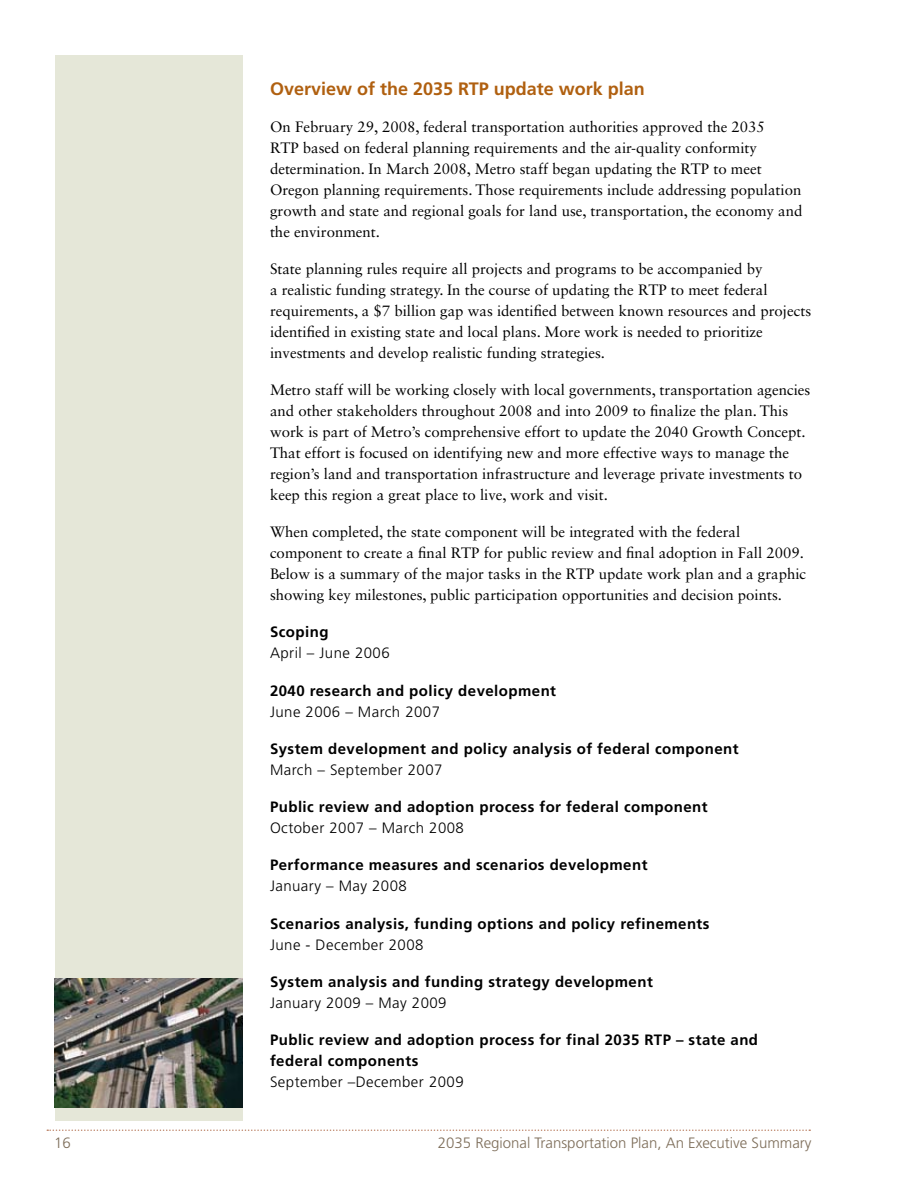
<style>
.page{position:relative;width:918px;height:1188px;background:#fff}
.page>*{position:absolute;margin:0;border:0;box-sizing:border-box;transform-origin:0 0}
.t1{font:700 18px "Frutiger LT Std";color:#b06010}
.t2{font:15px/21px "Sabon LT Std";color:#000}
.t3{font:700 15px/21px "Frutiger LT Std";letter-spacing:.03em;color:#000}
.t4{font:300 15px "Frutiger LT Std";letter-spacing:.03em;color:#000}
.t5{font:300 15px "Frutiger LT Std";color:#7d6d59}
</style>
<div class="page">
<div style="left:56px;top:55px;width:187px;height:1065px;background:#e5e7d8"></div>
<svg style="left:47px;top:1130px;width:763px;height:1px"></svg>
<img style="left:54px;top:979px;width:189px;height:129px">
<p class="t1" style="left:270px;top:78px;width:376px">Overview of the 2035 RTP update work plan</p>
<p class="t2" style="left:270px;top:116px;width:534px">On February 29, 2008, federal transportation authorities approved the 2035<br>RTP based on federal planning requirements and the air-quality conformity determination. In March 2008, Metro staff began updating the RTP to meet Oregon planning requirements. Those requirements include addressing population growth and state and regional goals for land use, transportation, the economy and the environment.</p>
<p class="t2" style="left:270px;top:258px;width:543px">State planning rules require all projects and programs to be accompanied by<br>a realistic funding strategy. In the course of updating the RTP to meet federal requirements, a $7 billion gap was identified between known resources and projects identified in existing state and local plans. More work is needed to prioritize investments and develop realistic funding strategies.</p>
<p class="t2" style="left:270px;top:379px;width:542px">Metro staff will be working closely with local governments, transportation agencies and other stakeholders throughout 2008 and into 2009 to finalize the plan. This work is part of Metro’s comprehensive effort to update the 2040 Growth Concept.<br>That effort is focused on identifying new and more effective ways to manage the region’s land and transportation infrastructure and leverage private investments to keep this region a great place to live, work and visit.</p>
<p class="t2" style="left:270px;top:521px;width:538px">When completed, the state component will be integrated with the federal component to create a final RTP for public review and final adoption in Fall 2009.<br>Below is a summary of the major tasks in the RTP update work plan and a graphic showing key milestones, public participation opportunities and decision points.</p>
<p class="t3" style="left:270px;top:622px;width:60px">Scoping</p>
<p class="t4" style="left:270px;top:645px;width:121px">April – June 2006</p>
<p class="t3" style="left:270px;top:680px;width:288px">2040 research and policy development</p>
<p class="t4" style="left:270px;top:703px;width:172px">June 2006 – March 2007</p>
<p class="t3" style="left:270px;top:738px;width:470px">System development and policy analysis of federal component</p>
<p class="t4" style="left:270px;top:761px;width:174px">March – September 2007</p>
<p class="t3" style="left:270px;top:796px;width:439px">Public review and adoption process for federal component</p>
<p class="t4" style="left:270px;top:819px;width:195px">October 2007 – March 2008</p>
<p class="t3" style="left:270px;top:855px;width:379px">Performance measures and scenarios development</p>
<p class="t4" style="left:270px;top:878px;width:138px">January – May 2008</p>
<p class="t3" style="left:270px;top:913px;width:441px">Scenarios analysis, funding options and policy refinements</p>
<p class="t4" style="left:270px;top:936px;width:155px">June - December 2008</p>
<p class="t3" style="left:270px;top:971px;width:384px">System analysis and funding strategy development</p>
<p class="t4" style="left:270px;top:994px;width:178px">January 2009 – May 2009</p>
<p class="t3" style="left:270px;top:1029px;width:490px">Public review and adoption process for final 2035 RTP – state and federal components</p>
<p class="t4" style="left:270px;top:1073px;width:195px">September –December 2009</p>
<p class="t5" style="left:54px;top:1135px;width:18px">16</p>
<p class="t5" style="left:438px;top:1135px;width:375px">2035 Regional Transportation Plan, An Executive Summary</p>
</div>
